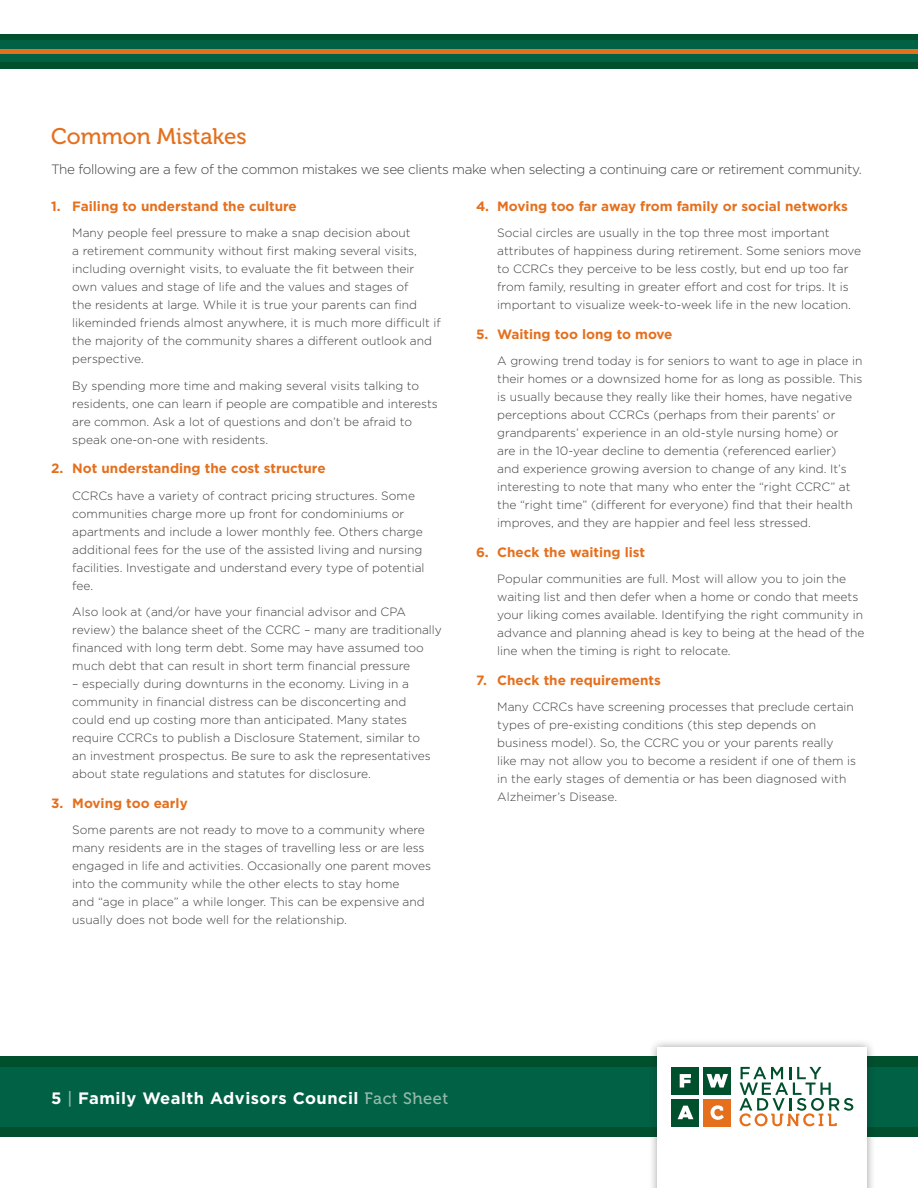
<style>
.page{position:relative;width:918px;height:1188px;background:#fff}
.page>*{position:absolute;margin:0;border:0;box-sizing:border-box;transform-origin:0 0}
.t1{font:22.5px "Museo 500";color:#e4701e}
.t2{font:700 16.5px "Gotham";letter-spacing:.03em;color:#fff}
.t3{font:700 13.5px "Gotham";color:#e4701e}
.t4{font:300 13.5px "Gotham";letter-spacing:-.025em;color:#3e3e3f}
.t5{font:300 12px/18px "Gotham";color:#3e3e3f}
.s1{font-family:"Museo 500";font-weight:400;color:#94b9ab}
</style>
<div class="page">
<div style="left:0;top:1056px;width:918px;height:81px;background:#00502e"></div>
<div style="left:0;top:1067px;width:918px;height:59px;background:#006144"></div>
<div style="left:649px;top:1039px;width:227px;height:149px;background:#231f20;opacity:.45"></div>
<div style="left:658px;top:1048px;width:209px;height:140px;background:#fff"></div>
<svg style="left:739px;top:1067px;width:114px;height:59px"></svg>
<div style="left:672px;top:1067px;width:27px;height:27px;background:#00502e"></div>
<svg style="left:680px;top:1074px;width:11px;height:14px"></svg>
<div style="left:704px;top:1067px;width:27px;height:27px;background:#00502e"></div>
<svg style="left:707px;top:1074px;width:21px;height:14px"></svg>
<div style="left:672px;top:1099px;width:27px;height:27px;background:#00502e"></div>
<svg style="left:678px;top:1106px;width:15px;height:13px"></svg>
<div style="left:704px;top:1099px;width:27px;height:27px;background:#e4701e"></div>
<svg style="left:711px;top:1105px;width:13px;height:15px"></svg>
<div style="left:0;top:34px;width:918px;height:34px;background:#00502e"></div>
<div style="left:0;top:41px;width:918px;height:21px;background:#006144"></div>
<hr style="left:0;top:49px;width:918px;height:4px;background:#e4701e">
<h1 class="t1" style="left:51px;top:124px;width:197px">Common Mistakes</h1>
<p class="t4" style="left:51px;top:161px;width:812px">The following are a few of the common mistakes we see clients make when selecting a continuing care or retirement community.</p>
<p class="t3" style="left:51px;top:197px;width:247px">1. Failing to understand the culture</p>
<p class="t5" style="left:72px;top:224px;width:370px">Many people feel pressure to make a snap decision about<br>a retirement community without first making several visits, including overnight visits, to evaluate the fit between their own values and stage of life and the values and stages of<br>the residents at large. While it is true your parents can find likeminded friends almost anywhere, it is much more difficult if the majority of the community shares a different outlook and perspective.</p>
<p class="t5" style="left:72px;top:376px;width:367px">By spending more time and making several visits talking to residents, one can learn if people are compatible and interests are common. Ask a lot of questions and don’t be afraid to speak one-on-one with residents.</p>
<p class="t3" style="left:51px;top:459px;width:276px">2. Not understanding the cost structure</p>
<p class="t5" style="left:72px;top:486px;width:354px">CCRCs have a variety of contract pricing structures. Some communities charge more up front for condominiums or apartments and include a lower monthly fee. Others charge additional fees for the use of the assisted living and nursing facilities. Investigate and understand every type of potential fee.</p>
<p class="t5" style="left:72px;top:603px;width:371px">Also look at (and/or have your financial advisor and CPA review) the balance sheet of the CCRC – many are traditionally financed with long term debt. Some may have assumed too much debt that can result in short term financial pressure</p>
<p class="t5" style="left:72px;top:675px;width:360px">– especially during downturns in the economy. Living in a community in financial distress can be disconcerting and could end up costing more than anticipated. Many states require CCRCs to publish a Disclosure Statement, similar to an investment prospectus. Be sure to ask the representatives about state regulations and statutes for disclosure.</p>
<p class="t3" style="left:51px;top:794px;width:138px">3. Moving too early</p>
<p class="t5" style="left:72px;top:821px;width:360px">Some parents are not ready to move to a community where many residents are in the stages of travelling less or are less engaged in life and activities. Occasionally one parent moves into the community while the other elects to stay home<br>and “age in place” a while longer. This can be expensive and usually does not bode well for the relationship.</p>
<p class="t3" style="left:476px;top:197px;width:374px">4. Moving too far away from family or social networks</p>
<p class="t5" style="left:497px;top:224px;width:365px">Social circles are usually in the top three most important attributes of happiness during retirement. Some seniors move to CCRCs they perceive to be less costly, but end up too far from family, resulting in greater effort and cost for trips. It is important to visualize week-to-week life in the new location.</p>
<p class="t3" style="left:476px;top:325px;width:198px">5. Waiting too long to move</p>
<p class="t5" style="left:497px;top:352px;width:367px">A growing trend today is for seniors to want to age in place in their homes or a downsized home for as long as possible. This is usually because they really like their homes, have negative perceptions about CCRCs (perhaps from their parents’ or grandparents’ experience in an old-style nursing home) or<br>are in the 10-year decline to dementia (referenced earlier)<br>and experience growing aversion to change of any kind. It’s interesting to note that many who enter the “right CCRC” at the “right time” (different for everyone) find that their health improves, and they are happier and feel less stressed.</p>
<p class="t3" style="left:476px;top:543px;width:171px">6. Check the waiting list</p>
<p class="t5" style="left:497px;top:570px;width:369px">Popular communities are full. Most will allow you to join the waiting list and then defer when a home or condo that meets your liking comes available. Identifying the right community in advance and planning ahead is key to being at the head of the line when the timing is right to relocate.</p>
<p class="t3" style="left:476px;top:671px;width:186px">7. Check the requirements</p>
<p class="t5" style="left:497px;top:698px;width:360px">Many CCRCs have screening processes that preclude certain types of pre-existing conditions (this step depends on business model). So, the CCRC you or your parents really<br>like may not allow you to become a resident if one of them is in the early stages of dementia or has been diagnosed with Alzheimer’s Disease.</p>
<h2 class="t2" style="left:51px;top:1087px;width:399px">5 <span class="s1">|</span> Family Wealth Advisors Council <span class="s1">Fact Sheet</span></h2>
</div>
